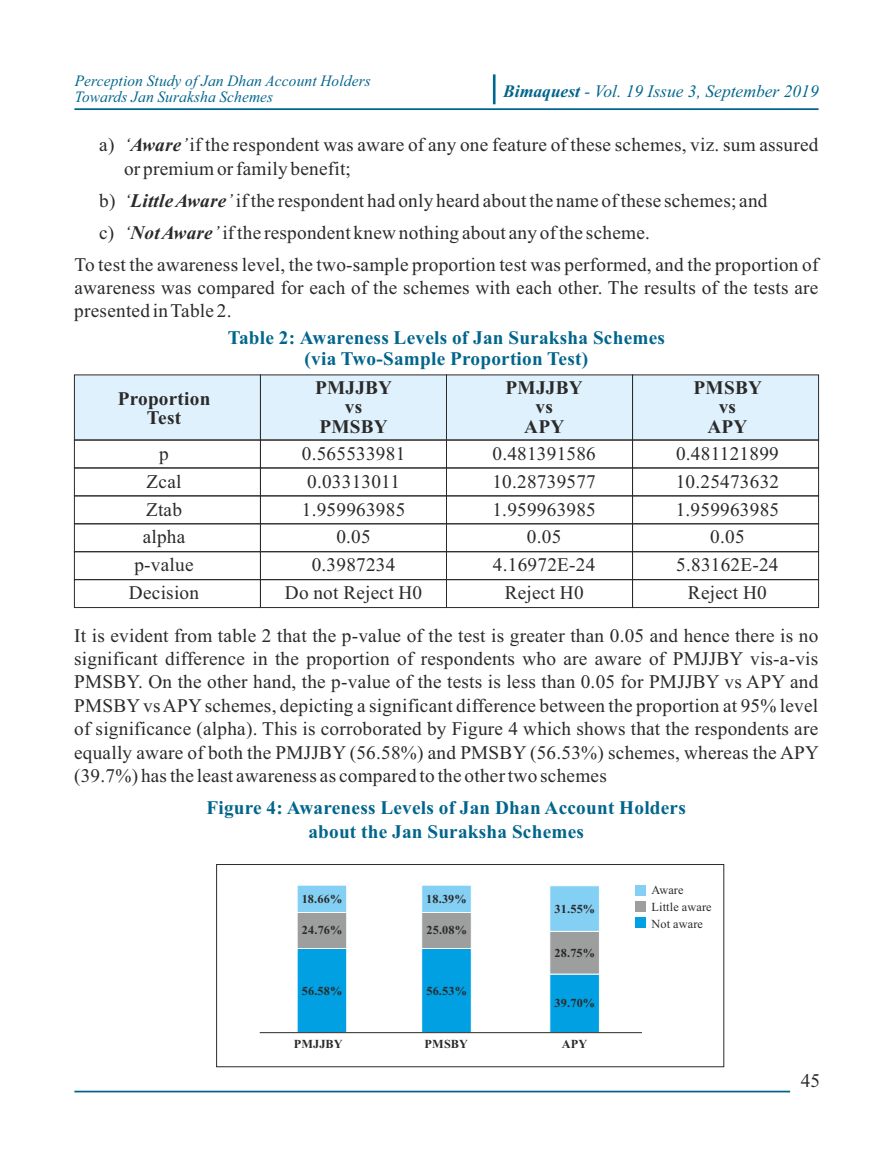
<style>
.page{position:relative;width:893px;height:1166px;background:#fff}
.page>*{position:absolute;margin:0;border:0;box-sizing:border-box;transform-origin:0 0}
.t1{font:19.25px/23.4px "Times New Roman";letter-spacing:.01em;color:#2b2a29}
.t2{font:700 19.25px/21.3px "Times New Roman";letter-spacing:.01em;color:#00658c;text-align:center}
.t3{font:700 19.25px "Times New Roman";letter-spacing:.01em;color:#2b2a29}
.t4{font:italic 17.5px "Times New Roman";color:#00658c}
.t5{font:italic 15.75px/15.8px "Times New Roman";letter-spacing:.01em;color:#00658c}
.t6{font:700 12.25px "Times New Roman";letter-spacing:.01em;color:#2b2a29}
.t7{font:12.25px/17px "Times New Roman";letter-spacing:.01em;color:#2b2a29}
.s1{font-weight:700}
.s2{font-style:italic}
.s3{font-weight:700;font-style:italic}
</style>
<div class="page">
<div style="left:74px;top:374px;width:745px;height:66px;background:#dff1fd"></div>
<div style="left:74px;top:440px;width:187px;height:28px;border:1px solid #2b2a29"></div>
<div style="left:260px;top:440px;width:187px;height:28px;border:1px solid #2b2a29"></div>
<div style="left:632px;top:440px;width:187px;height:28px;border:1px solid #2b2a29"></div>
<div style="left:446px;top:440px;width:187px;height:28px;border:1px solid #2b2a29"></div>
<div style="left:74px;top:467px;width:187px;height:29px;border:1px solid #2b2a29"></div>
<div style="left:260px;top:467px;width:187px;height:29px;border:1px solid #2b2a29"></div>
<div style="left:632px;top:467px;width:187px;height:29px;border:1px solid #2b2a29"></div>
<div style="left:446px;top:467px;width:187px;height:29px;border:1px solid #2b2a29"></div>
<div style="left:74px;top:495px;width:187px;height:29px;border:1px solid #2b2a29"></div>
<div style="left:260px;top:495px;width:187px;height:29px;border:1px solid #2b2a29"></div>
<div style="left:632px;top:495px;width:187px;height:29px;border:1px solid #2b2a29"></div>
<div style="left:446px;top:495px;width:187px;height:29px;border:1px solid #2b2a29"></div>
<div style="left:74px;top:551px;width:187px;height:29px;border:1px solid #2b2a29"></div>
<div style="left:260px;top:551px;width:187px;height:29px;border:1px solid #2b2a29"></div>
<div style="left:632px;top:551px;width:187px;height:29px;border:1px solid #2b2a29"></div>
<div style="left:446px;top:551px;width:187px;height:29px;border:1px solid #2b2a29"></div>
<div style="left:74px;top:579px;width:187px;height:29px;border:1px solid #2b2a29"></div>
<div style="left:260px;top:579px;width:187px;height:29px;border:1px solid #2b2a29"></div>
<div style="left:632px;top:579px;width:187px;height:29px;border:1px solid #2b2a29"></div>
<div style="left:446px;top:579px;width:187px;height:29px;border:1px solid #2b2a29"></div>
<svg style="left:297px;top:885px;width:50px;height:147px;background:#47acd7"></svg>
<svg style="left:421px;top:885px;width:51px;height:147px;background:#49add7"></svg>
<svg style="left:549px;top:886px;width:50px;height:146px;background:#5db1d6"></svg>
<hr style="left:260px;top:1032px;width:382px;height:1px;background:#2b2a29">
<div style="left:635px;top:886px;width:11px;height:10px;background:#83d0f4"></div>
<div style="left:635px;top:901px;width:11px;height:11px;background:#9d9e9e"></div>
<div style="left:635px;top:917px;width:11px;height:11px;background:#00a0e3"></div>
<div style="left:216px;top:864px;width:508px;height:203px;border:1px solid #2b2a29"></div>
<hr style="left:74px;top:1090px;width:716px;height:2px;background:#00658c">
<hr style="left:74px;top:108px;width:745px;height:2px;background:#00658c">
<hr style="left:493px;top:74px;width:2px;height:30px;background:#00658c">
<p class="t5" style="left:75px;top:75px;width:297px">Perception Study of Jan Dhan Account Holders<br>Towards Jan Suraksha Schemes</p>
<p class="t4" style="left:503px;top:85px;width:317px"><span class="s1">Bimaquest</span> - Vol. 19 Issue 3, September 2019</p>
<p class="t1" style="left:124px;top:135px;width:696px;text-indent:-25px">a) <span class="s2">‘</span><span class="s3">Aware</span><span class="s2">’</span>if the respondent was aware of any one feature of these schemes, viz. sum assured or premium or family benefit;</p>
<p class="t1" style="left:99px;top:190px;width:670px">b) <span class="s2">‘</span><span class="s3">Little Aware</span><span class="s2">’</span> if the respondent had only heard about the name of these schemes; and</p>
<p class="t1" style="left:99px;top:222px;width:552px">c) <span class="s2">‘</span><span class="s3">Not Aware</span><span class="s2">’</span> if the respondent knew nothing about any of the scheme.</p>
<p class="t1" style="left:74px;top:254px;width:746px">To test the awareness level, the two-sample proportion test was performed, and the proportion of</p>
<p class="t1" style="left:74px;top:278px;width:746px">awareness was compared for each of the schemes with each other. The results of the tests are presented in Table 2.</p>
<p class="t2" style="left:228px;top:329px;width:439px">Table 2: Awareness Levels of Jan Suraksha Schemes (via Two-Sample Proportion Test)</p>
<p class="t3" style="left:315px;top:381px;width:79px">PMJJBY</p>
<p class="t3" style="left:506px;top:381px;width:79px">PMJJBY</p>
<p class="t3" style="left:694px;top:381px;width:70px">PMSBY</p>
<p class="t3" style="left:118px;top:392px;width:94px">Proportion</p>
<p class="t3" style="left:345px;top:400px;width:19px">vs</p>
<p class="t3" style="left:535px;top:400px;width:19px">vs</p>
<p class="t3" style="left:719px;top:400px;width:19px">vs</p>
<p class="t3" style="left:147px;top:411px;width:36px">Test</p>
<p class="t3" style="left:319px;top:419px;width:70px">PMSBY</p>
<p class="t3" style="left:524px;top:419px;width:42px">APY</p>
<p class="t3" style="left:707px;top:419px;width:42px">APY</p>
<p class="t1" style="left:159px;top:444px;width:11px">p</p>
<p class="t1" style="left:302px;top:444px;width:105px">0.565533981</p>
<p class="t1" style="left:492px;top:444px;width:105px">0.481391586</p>
<p class="t1" style="left:676px;top:444px;width:104px">0.481121899</p>
<p class="t1" style="left:147px;top:472px;width:36px">Zcal</p>
<p class="t1" style="left:307px;top:472px;width:94px">0.03313011</p>
<p class="t1" style="left:492px;top:472px;width:105px">10.28739577</p>
<p class="t1" style="left:676px;top:472px;width:105px">10.25473632</p>
<p class="t1" style="left:146px;top:499px;width:37px">Ztab</p>
<p class="t1" style="left:302px;top:499px;width:105px">1.959963985</p>
<p class="t1" style="left:492px;top:499px;width:105px">1.959963985</p>
<p class="t1" style="left:676px;top:499px;width:105px">1.959963985</p>
<p class="t1" style="left:143px;top:527px;width:44px">alpha</p>
<p class="t1" style="left:336px;top:527px;width:36px">0.05</p>
<p class="t1" style="left:527px;top:527px;width:36px">0.05</p>
<p class="t1" style="left:710px;top:527px;width:36px">0.05</p>
<p class="t1" style="left:134px;top:555px;width:61px">p-value</p>
<p class="t1" style="left:312px;top:555px;width:85px">0.3987234</p>
<p class="t1" style="left:493px;top:555px;width:104px">4.16972E-24</p>
<p class="t1" style="left:676px;top:555px;width:104px">5.83162E-24</p>
<p class="t1" style="left:129px;top:582px;width:72px">Decision</p>
<p class="t1" style="left:285px;top:582px;width:139px">Do not Reject H0</p>
<p class="t1" style="left:505px;top:582px;width:80px">Reject H0</p>
<p class="t1" style="left:688px;top:582px;width:80px">Reject H0</p>
<p class="t1" style="left:74px;top:625px;width:746px;text-align:justify">It is evident from table 2 that the p-value of the test is greater than 0.05 and hence there is no significant difference in the proportion of respondents who are aware of PMJJBY vis-a-vis PMSBY. On the other hand, the p-value of the tests is less than 0.05 for PMJJBY vs APY and PMSBY vs APY schemes, depicting a significant difference between the proportion at 95% level of significance (alpha). This is corroborated by Figure 4 which shows that the respondents are equally aware of both the PMJJBY (56.58%) and PMSBY (56.53%) schemes, whereas the APY (39.7%) has the least awareness as compared to the other two schemes</p>
<p class="t2" style="left:206px;top:798px;width:481px;line-height:23.4px">Figure 4: Awareness Levels of Jan Dhan Account Holders about the Jan Suraksha Schemes</p>
<p class="t6" style="left:302px;top:894px;width:42px">18.66%</p>
<p class="t6" style="left:302px;top:926px;width:42px">24.76%</p>
<p class="t6" style="left:302px;top:986px;width:42px">56.58%</p>
<p class="t6" style="left:426px;top:894px;width:42px">18.39%</p>
<p class="t6" style="left:426px;top:926px;width:42px">25.08%</p>
<p class="t6" style="left:426px;top:986px;width:42px">56.53%</p>
<p class="t6" style="left:555px;top:904px;width:42px">31.55%</p>
<p class="t6" style="left:555px;top:948px;width:42px">28.75%</p>
<p class="t6" style="left:555px;top:999px;width:42px">39.70%</p>
<p class="t6" style="left:294px;top:1039px;width:51px">PMJJBY</p>
<p class="t6" style="left:425px;top:1040px;width:45px">PMSBY</p>
<p class="t6" style="left:562px;top:1040px;width:27px">APY</p>
<p class="t7" style="left:651px;top:882px;width:62px">Aware<br>Little aware<br>Not aware</p>
<p class="t1" style="left:801px;top:1071px;width:21px">45</p>
</div>
